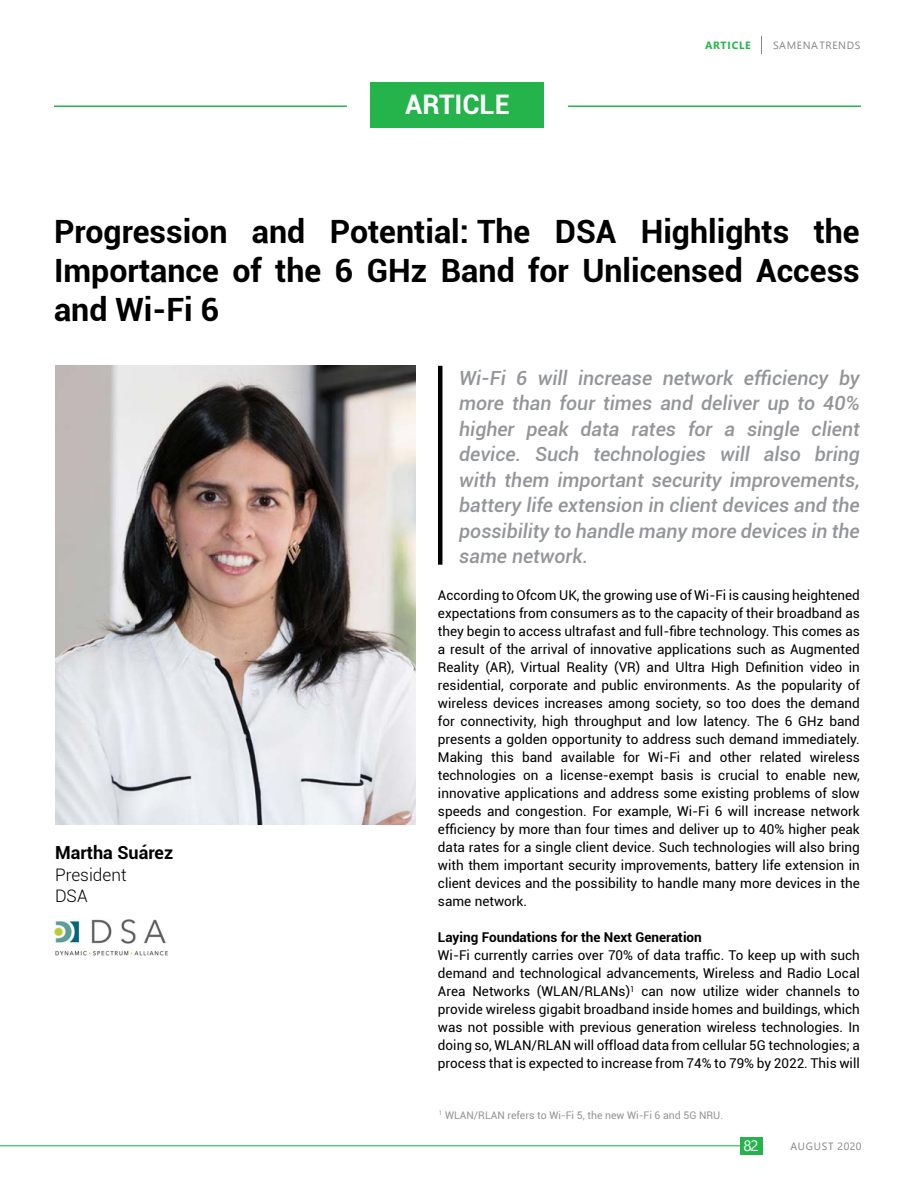
<style>
.page{position:relative;width:915px;height:1191px;background:#fff}
.page>*{position:absolute;margin:0;border:0;box-sizing:border-box;transform-origin:0 0}
.t1{font:700 32.1px/39px "Roboto";color:#000;text-align:justify}
.t2{font:700 27px "Roboto";color:#fff}
.t3{font:italic 500 19.5px/25.5px "Roboto";color:#939598;text-align:justify}
.t4{font:700 18px "Roboto";color:#000}
.t5{font:300 17.25px/21.6px "Roboto";color:#000}
.t6{font:15px "Segoe UI";color:#fff}
.t7{font:13.5px/18px "Roboto";color:#000;text-align:justify}
.t8{font:700 13.5px "Roboto";color:#000}
.t9{font:10.5px "Roboto";color:#939598}
.t10{font:10.5px "Segoe UI";letter-spacing:.06em;color:#828486}
.t11{font:700 10.5px "Segoe UI";letter-spacing:.075em;color:#25b34b}
</style>
<div class="page">
<svg style="left:761px;top:36px;width:1px;height:18px"></svg>
<hr style="left:0;top:1145px;width:741px;height:1px;background:#25b34b">
<div style="left:739px;top:1137px;width:23px;height:17px;background:#25b34b"></div>
<hr style="left:568px;top:105px;width:292px;height:2px;background:#25b34b">
<hr style="left:54px;top:105px;width:293px;height:2px;background:#25b34b">
<div style="left:371px;top:82px;width:173px;height:46px;background:#25b34b"></div>
<img style="left:55px;top:366px;width:360px;height:458px">
<img style="left:54px;top:919px;width:114px;height:36px">
<hr style="left:438px;top:366px;width:4px;height:198px;background:#000">
<h2 class="t2" style="left:405px;top:85px;width:106px">ARTICLE</h2>
<p class="t11" style="left:704px;top:35px;width:47px">ARTICLE</p>
<p class="t10" style="left:772px;top:35px;width:89px">SAMENA TRENDS</p>
<h1 class="t1" style="left:54px;top:210px;width:807px">Progression and Potential: The DSA Highlights the Importance of the 6 GHz Band for Unlicensed Access and Wi-Fi 6</h1>
<h3 class="t4" style="left:55px;top:840px;width:120px">Martha Suárez</h3>
<p class="t5" style="left:55px;top:863px;width:73px">President<br>DSA</p>
<p class="t3" style="left:459px;top:364px;width:402px">Wi-Fi 6 will increase network efficiency by more than four times and deliver up to 40% higher peak data rates for a single client device. Such technologies will also bring with them important security improvements, battery life extension in client devices and the possibility to handle many more devices in the same network.</p>
<p class="t7" style="left:438px;top:586px;width:423px">According to Ofcom UK, the growing use of Wi-Fi is causing heightened expectations from consumers as to the capacity of their broadband as they begin to access ultrafast and full-fibre technology. This comes as a result of the arrival of innovative applications such as Augmented Reality (AR), Virtual Reality (VR) and Ultra High Definition video in residential, corporate and public environments. As the popularity of wireless devices increases among society, so too does the demand for connectivity, high throughput and low latency. The 6 GHz band presents a golden opportunity to address such demand immediately.<br>Making this band available for Wi-Fi and other related wireless technologies on a license-exempt basis is crucial to enable new, innovative applications and address some existing problems of slow speeds and congestion. For example, Wi-Fi 6 will increase network efficiency by more than four times and deliver up to 40% higher peak data rates for a single client device. Such technologies will also bring with them important security improvements, battery life extension in client devices and the possibility to handle many more devices in the same network.</p>
<p class="t8" style="left:438px;top:928px;width:265px">Laying Foundations for the Next Generation</p>
<p class="t7" style="left:438px;top:946px;width:423px">Wi-Fi currently carries over 70% of data traffic. To keep up with such demand and technological advancements, Wireless and Radio Local Area Networks (WLAN/RLANs)<sup>1</sup> can now utilize wider channels to provide wireless gigabit broadband inside homes and buildings, which was not possible with previous generation wireless technologies. In doing so, WLAN/RLAN will offload data from cellular 5G technologies; a process that is expected to increase from 74% to 79% by 2022. This will</p>
<p class="t9" style="left:439px;top:1107px;width:285px"><sup>1</sup> WLAN/RLAN refers to Wi-Fi 5, the new Wi-Fi 6 and 5G NRU.</p>
<p class="t6" style="left:743px;top:1131px;width:17px">82</p>
<p class="t10" style="left:790px;top:1136px;width:73px">AUGUST 2020</p>
</div>
